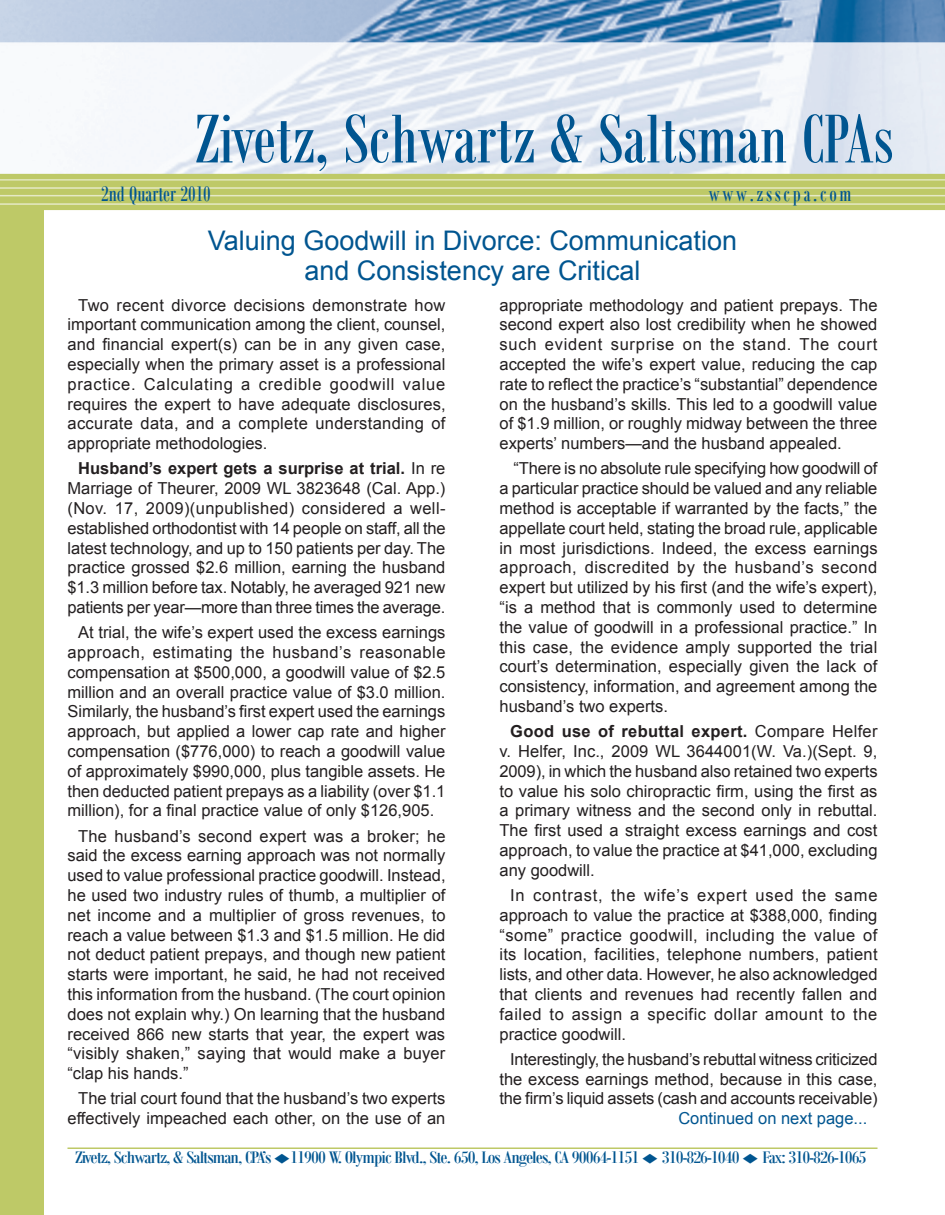
<style>
.page{position:relative;width:945px;height:1215px;background:#fff}
.page>*{position:absolute;margin:0;border:0;box-sizing:border-box;transform-origin:0 0}
.t1{font:75px "Bodoni MT Condensed";color:#005590}
.Article_Head{font:27px/30px "Arial";color:#005590;text-align:center}
.Article_Head-2{font:22.5px "Bodoni MT Condensed";letter-spacing:.12em;color:#005590}
.Article_Head-3{font:22.5px "Bodoni MT Condensed";color:#005590}
.t2{font:18px "Bodoni MT Condensed";letter-spacing:-.04em;color:#005590;scale:1.3 1}
.Body_text_w_indent{font:16.5px/19.8px "Arial";color:#231f20;text-align:justify}
.Article_Head-4{font:16.5px "Arial";color:#005590}
.s1{font-weight:700}
</style>
<div class="page">
<div style="left:0;top:210px;width:44px;height:1005px;background:#bec967"></div>
<img style="left:0;top:0;width:945px;height:174px">
<div style="left:0;top:174px;width:945px;height:36px;background:#bec967"></div>
<hr style="left:0;top:179px;width:945px;height:2px;background:#e1e6bd">
<hr style="left:0;top:187px;width:945px;height:2px;background:#e5e9c5">
<hr style="left:0;top:195px;width:945px;height:1px;background:#e5e9c5">
<hr style="left:0;top:203px;width:945px;height:2px;background:#e5e9c5">
<hr style="left:68px;top:1148px;width:810px;height:1px;background:#bec967">
<p class="t1" style="left:195px;top:94px;width:700px">Zivetz, Schwartz &amp; Saltsman CPAs</p>
<p class="Article_Head-2" style="left:709px;top:181px;width:144px">www.zsscpa.com</p>
<p class="Article_Head-3" style="left:101px;top:181px;width:111px">2nd Quarter 2010</p>
<p class="Article_Head" style="left:208px;top:226px;width:531px">Valuing Goodwill in Divorce: Communication and Consistency are Critical</p>
<p class="Body_text_w_indent" style="left:500px;top:295px;width:380px">appropriate methodology and patient prepays. The second expert also lost credibility when he showed such evident surprise on the stand. The court accepted the wife’s expert value, reducing the cap rate to reflect the practice’s “substantial” dependence on the husband’s skills. This led to a goodwill value of $1.9 million, or roughly midway between the three experts’ numbers—and the husband appealed.</p>
<p class="Body_text_w_indent" style="left:500px;top:459px;width:380px;text-indent:14px">“There is no absolute rule specifying how goodwill of a particular practice should be valued and any reliable method is acceptable if warranted by the facts,” the appellate court held, stating the broad rule, applicable in most jurisdictions. Indeed, the excess earnings approach, discredited by the husband’s second expert but utilized by his first (and the wife’s expert), “is a method that is commonly used to determine the value of goodwill in a professional practice.” In this case, the evidence amply supported the trial court’s determination, especially given the lack of consistency, information, and agreement among the husband’s two experts.</p>
<p class="Body_text_w_indent" style="left:500px;top:722px;width:380px;text-indent:11px"><span class="s1">Good use of rebuttal expert.</span> Compare Helfer v. Helfer, Inc., 2009 WL 3644001(W. Va.)(Sept. 9, 2009), in which the husband also retained two experts to value his solo chiropractic firm, using the first as a primary witness and the second only in rebuttal.<br>The first used a straight excess earnings and cost approach, to value the practice at $41,000, excluding any goodwill.</p>
<p class="Body_text_w_indent" style="left:500px;top:886px;width:380px;text-indent:11px">In contrast, the wife’s expert used the same approach to value the practice at $388,000, finding “some” practice goodwill, including the value of its location, facilities, telephone numbers, patient lists, and other data. However, he also acknowledged that clients and revenues had recently fallen and failed to assign a specific dollar amount to the practice goodwill.</p>
<p class="Body_text_w_indent" style="left:500px;top:1049px;width:380px;text-indent:11px">Interestingly, the husband’s rebuttal witness criticized the excess earnings method, because in this case, the firm’s liquid assets (cash and accounts receivable)</p>
<p class="Body_text_w_indent" style="left:68px;top:295px;width:380px;text-indent:11px">Two recent divorce decisions demonstrate how important communication among the client, counsel, and financial expert(s) can be in any given case, especially when the primary asset is a professional practice. Calculating a credible goodwill value requires the expert to have adequate disclosures, accurate data, and a complete understanding of appropriate methodologies.</p>
<p class="Body_text_w_indent" style="left:68px;top:459px;width:380px;text-indent:11px"><span class="s1">Husband’s expert gets a surprise at trial.</span> In re Marriage of Theurer, 2009 WL 3823648 (Cal. App.) (Nov. 17, 2009)(unpublished) considered a well&shy;established orthodontist with 14 people on staff, all the latest technology, and up to 150 patients per day. The practice grossed $2.6 million, earning the husband $1.3 million before tax. Notably, he averaged 921 new patients per year—more than three times the average.</p>
<p class="Body_text_w_indent" style="left:68px;top:623px;width:380px;text-indent:11px">At trial, the wife’s expert used the excess earnings approach, estimating the husband’s reasonable compensation at $500,000, a goodwill value of $2.5 million and an overall practice value of $3.0 million.<br>Similarly, the husband’s first expert used the earnings approach, but applied a lower cap rate and higher compensation ($776,000) to reach a goodwill value of approximately $990,000, plus tangible assets. He then deducted patient prepays as a liability (over $1.1 million), for a final practice value of only $126,905.</p>
<p class="Body_text_w_indent" style="left:68px;top:826px;width:380px;text-indent:11px">The husband’s second expert was a broker; he said the excess earning approach was not normally used to value professional practice goodwill. Instead, he used two industry rules of thumb, a multiplier of net income and a multiplier of gross revenues, to reach a value between $1.3 and $1.5 million. He did not deduct patient prepays, and though new patient starts were important, he said, he had not received this information from the husband. (The court opinion does not explain why.) On learning that the husband received 866 new starts that year, the expert was “visibly shaken,” saying that would make a buyer “clap his hands.”</p>
<p class="Body_text_w_indent" style="left:68px;top:1089px;width:379px;text-align:right">The trial court found that the husband’s two experts effectively impeached each other, on the use of an</p>
<p class="Article_Head-4" style="left:678px;top:1107px;width:190px">Continued on next page...</p>
<p class="t2" style="left:75px;top:1147px;width:610px">Zivetz, Schwartz, &amp; Saltsman, CPA’s ◆11900 W. Olympic Blvd., Ste. 650, Los Angeles, CA 90064-1151◆ 310-826-1040 ◆ Fax: 310-826-1065</p>
</div>
